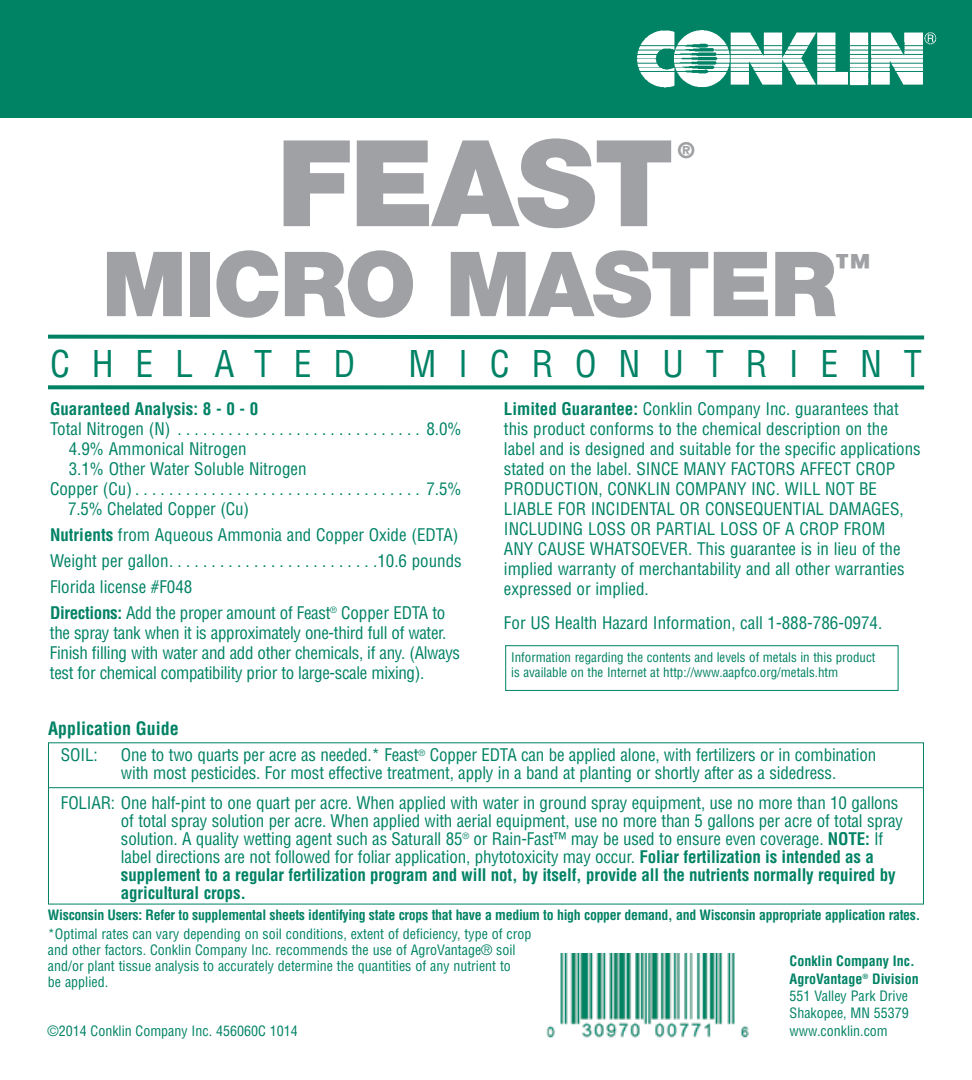
<style>
.page{position:relative;width:972px;height:1080px;background:#fff}
.page>*{position:absolute;margin:0;border:0;box-sizing:border-box;transform-origin:0 0}
.t1{font:900 120px "Helvetica Neue";letter-spacing:-.02em;color:#9fa1a4}
.t2{font:900 90px "Helvetica Neue";letter-spacing:-.02em;color:#9fa1a4}
.t3{font:condensed 36px "Helvetica";letter-spacing:.6em;color:#008265}
.t4{font:900 35px "Helvetica Neue";color:#9fa1a4}
.t5{font:900 22px "Helvetica Neue";color:#9fa1a4}
.t6{font:700 condensed 18px "Helvetica";color:#008265}
.t7{font:condensed 17px/20px "Helvetica";letter-spacing:-.01em;color:#008265}
.t8{font:700 condensed 17px "Helvetica";color:#008265}
.t9{font:condensed 14px/17.4px "Helvetica";color:#008265}
.t10{font:700 condensed 14px "Helvetica";letter-spacing:-.02em;color:#008265}
.t11{font:condensed 13px/15px "Helvetica";color:#008061}
.s1{font-weight:700}
</style>
<div class="page">
<img style="left:546px;top:953px;width:203px;height:85px">
<div style="left:0;top:0;width:972px;height:118px;background:#008265"></div>
<img style="left:637px;top:30px;width:300px;height:58px">
<div style="left:505px;top:645px;width:394px;height:46px;border:1px solid #008265"></div>
<hr style="left:48px;top:787px;width:876px;height:1px;background:#008265">
<svg style="left:48px;top:334px;width:877px;height:6px"></svg>
<svg style="left:48px;top:385px;width:876px;height:4px;background:#198e74"></svg>
<h1 class="t1" style="left:277px;top:112px;width:399px">FEAST</h1>
<p class="t5" style="left:678px;top:137px;width:19px">®</p>
<h2 class="t2" style="left:102px;top:230px;width:736px">MICRO MASTER</h2>
<h3 class="t4" style="left:835px;top:246px;width:36px">™</h3>
<h3 class="t3" style="left:50px;top:341px;width:307px">CHELATED</h3>
<h3 class="t3" style="left:409px;top:341px;width:515px">MICRONUTRIENT</h3>
<p class="t8" style="left:50px;top:398px;width:210px">Guaranteed Analysis: 8 - 0 - 0</p>
<p class="t7" style="left:50px;top:419px;width:129px">Total Nitrogen (N) ..............................</p>
<p class="t7" style="left:426px;top:419px;width:37px">8.0%</p>
<p class="t7" style="left:69px;top:439px;width:179px">4.9% Ammonical Nitrogen</p>
<p class="t7" style="left:69px;top:459px;width:239px">3.1% Other Water Soluble Nitrogen</p>
<p class="t7" style="left:50px;top:479px;width:88px">Copper (Cu)...................................</p>
<p class="t7" style="left:426px;top:479px;width:37px">7.5%</p>
<p class="t7" style="left:50px;top:496px;width:410px;line-height:26px;text-indent:18px">7.5% Chelated Copper (Cu)<br><span class="s1">Nutrients</span> from Aqueous Ammonia and Copper Oxide (EDTA)<br>Weight per gallon.........................</p>
<p class="t7" style="left:377px;top:551px;width:86px">10.6 pounds</p>
<p class="t7" style="left:50px;top:574px;width:397px;line-height:26px">Florida license #F048<br><span class="s1">Directions:</span> Add the proper amount of Feast<sup>®</sup> Copper EDTA to</p>
<p class="t7" style="left:50px;top:623px;width:412px">the spray tank when it is approximately one-third full of water.<br>Finish filling with water and add other chemicals, if any. (Always test for chemical compatibility prior to large-scale mixing).</p>
<p class="t6" style="left:48px;top:718px;width:132px">Application Guide</p>
<p class="t7" style="left:504px;top:399px;width:418px"><span class="s1">Limited Guarantee:</span> Conklin Company Inc. guarantees that this product conforms to the chemical description on the label and is designed and suitable for the specific applications stated on the label. SINCE MANY FACTORS AFFECT CROP PRODUCTION, CONKLIN COMPANY INC. WILL NOT BE LIABLE FOR INCIDENTAL OR CONSEQUENTIAL DAMAGES, INCLUDING LOSS OR PARTIAL LOSS OF A CROP FROM<br>ANY CAUSE WHATSOEVER. This guarantee is in lieu of the implied warranty of merchantability and all other warranties expressed or implied.</p>
<p class="t7" style="left:504px;top:613px;width:380px">For US Health Hazard Information, call 1-888-786-0974.</p>
<p class="t11" style="left:511px;top:650px;width:366px">Information regarding the contents and levels of metals in this product is available on the Internet at http://www.aapfco.org/metals.htm</p>
<p class="t7" style="left:61px;top:745px;width:38px">SOIL:</p>
<p class="t7" style="left:121px;top:746px;width:757px;line-height:18px">One to two quarts per acre as needed.* Feast<sup>®</sup> Copper EDTA can be applied alone, with fertilizers or in combination with most pesticides. For most effective treatment, apply in a band at planting or shortly after as a sidedress.</p>
<p class="t7" style="left:121px;top:794px;width:784px;line-height:18px;text-indent:-60px">FOLIAR: One half-pint to one quart per acre. When applied with water in ground spray equipment, use no more than 10 gallons of total spray solution per acre. When applied with aerial equipment, use no more than 5 gallons per acre of total spray solution. A quality wetting agent such as Saturall 85<sup>®</sup> or Rain-Fast™ may be used to ensure even coverage. <span class="s1">NOTE:</span> If label directions are not followed for foliar application, phytotoxicity may occur. <span class="s1">Foliar fertilization is intended as a supplement to a regular fertilization program and will not, by itself, provide all the nutrients normally required by agricultural crops.</span></p>
<p class="t10" style="left:48px;top:906px;width:874px">Wisconsin Users: Refer to supplemental sheets identifying state crops that have a medium to high copper demand, and Wisconsin appropriate application rates.</p>
<p class="t9" style="left:48px;top:926px;width:485px;line-height:16px">*Optimal rates can vary depending on soil conditions, extent of deficiency, type of crop and other factors. Conklin Company Inc. recommends the use of AgroVantage® soil and/or plant tissue analysis to accurately determine the quantities of any nutrient to<br>be applied.</p>
<p class="t9" style="left:48px;top:1022px;width:252px">©2014 Conklin Company Inc. 456060C 1014</p>
<p class="t9" style="left:790px;top:952px;width:131px"><span class="s1">Conklin Company Inc.<br>AgroVantage</span><sup>®</sup> <span class="s1">Division<br></span>551 Valley Park Drive<br>Shakopee, MN 55379 www.conklin.com</p>
</div>
